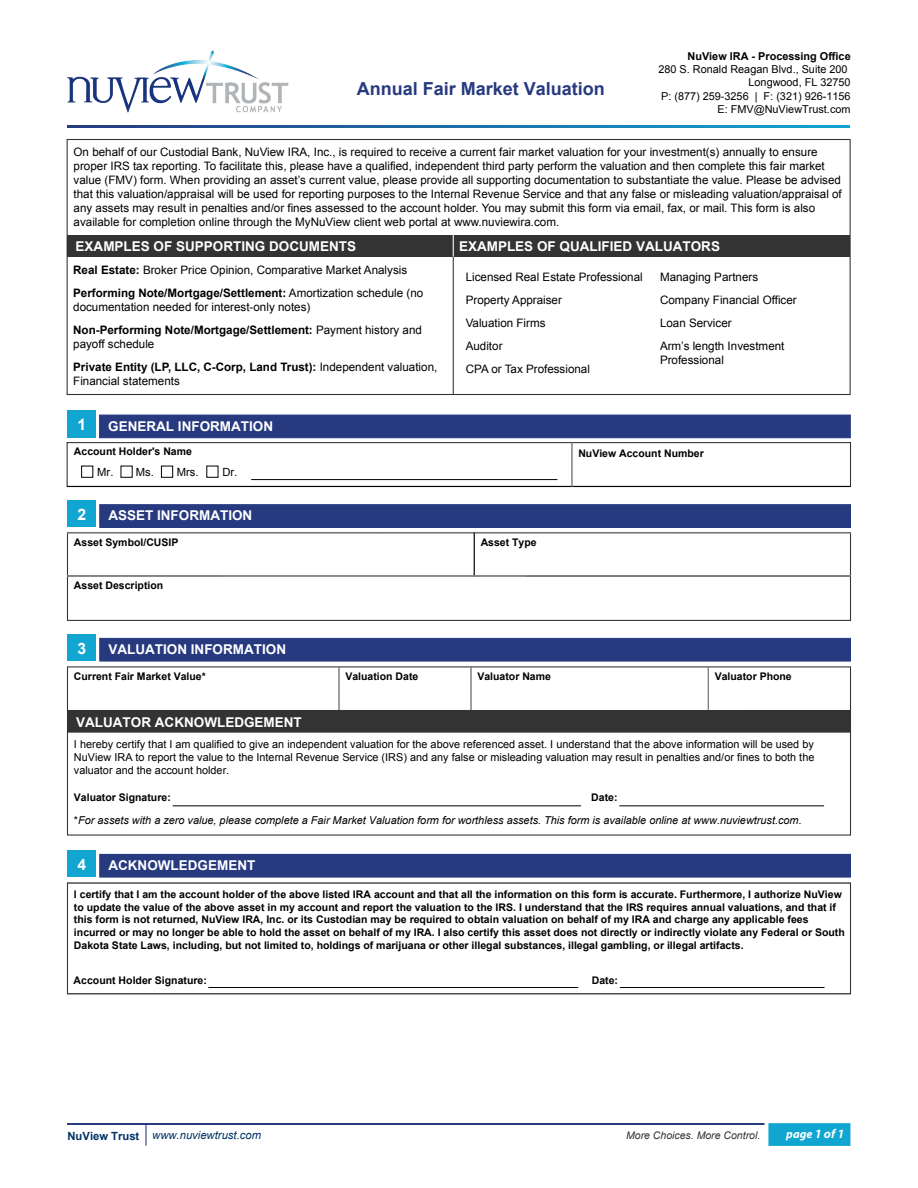
<style>
.page{position:relative;width:918px;height:1188px;background:#fff}
.page>*{position:absolute;margin:0;border:0;box-sizing:border-box;transform-origin:0 0}
.t1{font:700 18px "Arial";color:#273a80}
.t2{font:700 15.75px "Arial";color:#fff}
.t3{font:700 13.5px "Arial";color:#fff}
.t4{font:italic 700 12px "Myriad Pro";color:#fff}
.t5{font:11.7px/23px "Arial";color:#000}
.t6{font:700 11.7px/23px "Arial";color:#000}
.t7{font:italic 11.25px "Arial";color:#036}
.t8{font:11.25px "Arial";color:#000}
.t9{font:10.8px/13px "Arial";color:#000;text-align:justify}
.t10{font:italic 10.8px "Arial";color:#000}
.t11{font:700 10.8px "Arial";color:#000}
.t12{font:700 10.5px/12.6px "Arial";color:#000}
.t13{font:italic 10.5px "Arial";color:#333}
.s1{font-weight:700}
.s2{font-weight:400}
.s3{font-style:normal}
.s4{font-weight:700;font-style:normal}
.s5{font-size:12.75px}
</style>
<div class="page">
<hr style="left:145px;top:1123px;width:2px;height:23px;background:#273a80">
<div style="left:769px;top:1123px;width:81px;height:23px;background:#11a5d2;border:1px solid #11a5d2"></div>
<div style="left:67px;top:1123px;width:697px;height:2px;border:1px solid #273a80"></div>
<svg style="left:68px;top:125px;width:761px;height:3px"></svg>
<svg style="left:829px;top:125px;width:21px;height:3px"></svg>
<div style="left:67px;top:442px;width:784px;height:45px;border:1px solid #333"></div>
<div style="left:81px;top:466px;width:12px;height:12px;background:#fff;border:1px solid #000"></div>
<div style="left:121px;top:466px;width:12px;height:12px;background:#fff;border:1px solid #000"></div>
<div style="left:161px;top:466px;width:12px;height:12px;background:#fff;border:1px solid #000"></div>
<div style="left:206px;top:466px;width:12px;height:12px;background:#fff;border:1px solid #000"></div>
<hr style="left:251px;top:479px;width:306px;height:1px;background:#000">
<hr style="left:67px;top:486px;width:784px;height:1px;background:#000">
<div style="left:99px;top:415px;width:752px;height:23px;background:#273a80;border:1px solid #273a80"></div>
<div style="left:67px;top:411px;width:29px;height:27px;background:#11a5d2"></div>
<div style="left:67px;top:139px;width:784px;height:256px;border:1px solid #333"></div>
<div style="left:67px;top:235px;width:783px;height:22px;background:#333"></div>
<hr style="left:453px;top:255px;width:1px;height:139px;background:#333">
<svg style="left:453px;top:235px;width:1px;height:22px"></svg>
<hr style="left:208px;top:987px;width:370px;height:1px;background:#000">
<hr style="left:620px;top:987px;width:205px;height:1px;background:#000">
<div style="left:99px;top:854px;width:752px;height:23px;background:#273a80"></div>
<div style="left:68px;top:850px;width:28px;height:27px;background:#11a5d2"></div>
<div style="left:67px;top:882px;width:784px;height:112px;border:1px solid #333"></div>
<div style="left:99px;top:638px;width:752px;height:23px;background:#273a80"></div>
<div style="left:68px;top:634px;width:28px;height:27px;background:#11a5d2"></div>
<hr style="left:339px;top:667px;width:1px;height:44px;background:#808080">
<hr style="left:471px;top:667px;width:1px;height:44px;background:#808080">
<hr style="left:708px;top:667px;width:1px;height:44px;background:#808080">
<div style="left:67px;top:710px;width:784px;height:22px;background:#333"></div>
<hr style="left:173px;top:805px;width:408px;height:1px;background:#000">
<hr style="left:619px;top:805px;width:205px;height:1px;background:#000">
<div style="left:99px;top:504px;width:752px;height:24px;background:#273a80;border:1px solid #273a80"></div>
<div style="left:68px;top:500px;width:28px;height:27px;background:#11a5d2"></div>
<div style="left:67px;top:532px;width:784px;height:89px;border:1px solid #333"></div>
<hr style="left:67px;top:533px;width:460px;height:1px;background:#808080">
<hr style="left:526px;top:533px;width:325px;height:1px;background:#808080">
<hr style="left:474px;top:533px;width:1px;height:43px;background:#000">
<hr style="left:67px;top:576px;width:460px;height:1px;background:#808080">
<hr style="left:67px;top:575px;width:460px;height:1px;background:#808080">
<hr style="left:526px;top:576px;width:325px;height:1px;background:#808080">
<hr style="left:526px;top:575px;width:325px;height:1px;background:#808080">
<hr style="left:572px;top:443px;width:1px;height:44px;background:#808080">
<img style="left:67px;top:51px;width:222px;height:61px">
<h1 class="t1" style="left:357px;top:77px;width:250px">Annual Fair Market Valuation</h1>
<p class="t11" style="left:688px;top:49px;width:165px">NuView IRA - Processing Office</p>
<p class="t9" style="left:658px;top:63px;width:194px;text-align:right">280 S. Ronald Reagan Blvd., Suite 200<br>Longwood, FL 32750<br>P: (877) 259-3256 | F: (321) 926-1156<br>E: FMV@NuViewTrust.com</p>
<p class="t5" style="left:74px;top:145px;width:770px;line-height:14px">On behalf of our Custodial Bank, NuView IRA, Inc., is required to receive a current fair market valuation for your investment(s) annually to ensure proper IRS tax reporting. To facilitate this, please have a qualified, independent third party perform the valuation and then complete this fair market value (FMV) form. When providing an asset’s current value, please provide all supporting documentation to substantiate the value. Please be advised that this valuation/appraisal will be used for reporting purposes to the Internal Revenue Service and that any false or misleading valuation/appraisal of any assets may result in penalties and/or fines assessed to the account holder. You may submit this form via email, fax, or mail. This form is also available for completion online through the MyNuView client web portal at www.nuviewira.com.</p>
<p class="t3" style="left:76px;top:238px;width:282px">EXAMPLES OF SUPPORTING DOCUMENTS</p>
<p class="t3" style="left:459px;top:238px;width:263px">EXAMPLES OF QUALIFIED VALUATORS</p>
<p class="t5" style="left:73px;top:258px;width:352px"><span class="s1">Real Estate:</span> Broker Price Opinion, Comparative Market Analysis<br><span class="s1">Performing Note/Mortgage/Settlement:</span> Amortization schedule (no</p>
<p class="t5" style="left:73px;top:295px;width:350px">documentation needed for interest-only notes)<br><span class="s1">Non-Performing Note/Mortgage/Settlement:</span> Payment history and</p>
<p class="t6" style="left:73px;top:332px;width:366px"><span class="s2">payoff schedule<br></span>Private Entity (LP, LLC, C-Corp, Land Trust): <span class="s2">Independent valuation,</span></p>
<p class="t5" style="left:73px;top:369px;width:108px">Financial statements</p>
<p class="t5" style="left:466px;top:265px;width:179px">Licensed Real Estate Professional<br>Property Appraiser<br>Valuation Firms<br>Auditor<br>CPA or Tax Professional</p>
<p class="t5" style="left:660px;top:265px;width:138px">Managing Partners<br>Company Financial Officer<br>Loan Servicer<br>Arm’s length Investment</p>
<p class="t5" style="left:660px;top:348px;width:65px">Professional</p>
<h2 class="t2" style="left:77px;top:415px;width:10px">1</h2>
<p class="t3" style="left:108px;top:417px;width:166px">GENERAL INFORMATION</p>
<p class="t12" style="left:74px;top:446px;width:120px">Account Holder's Name</p>
<p class="t8" style="left:97px;top:464px;width:58px">Mr. Ms.</p>
<p class="t8" style="left:177px;top:464px;width:23px">Mrs.</p>
<p class="t8" style="left:222px;top:464px;width:16px">Dr.</p>
<h2 class="t2" style="left:78px;top:504px;width:10px">2</h2>
<p class="t3" style="left:108px;top:507px;width:146px">ASSET INFORMATION</p>
<p class="t12" style="left:74px;top:536px;width:106px">Asset Symbol/CUSIP</p>
<p class="t12" style="left:481px;top:536px;width:58px">Asset Type</p>
<p class="t12" style="left:74px;top:579px;width:91px">Asset Description</p>
<p class="t12" style="left:578px;top:448px;width:127px">NuView Account Number</p>
<h2 class="t2" style="left:78px;top:638px;width:10px">3</h2>
<p class="t3" style="left:108px;top:641px;width:179px">VALUATION INFORMATION</p>
<p class="t12" style="left:74px;top:671px;width:133px">Current Fair Market Value*</p>
<p class="t12" style="left:345px;top:671px;width:74px">Valuation Date</p>
<p class="t12" style="left:477px;top:671px;width:75px">Valuator Name</p>
<p class="t12" style="left:715px;top:671px;width:79px">Valuator Phone</p>
<p class="t3" style="left:76px;top:713px;width:227px">VALUATOR ACKNOWLEDGEMENT</p>
<p class="t9" style="left:74px;top:737px;width:742px">I hereby certify that I am qualified to give an independent valuation for the above referenced asset. I understand that the above information will be used by NuView IRA to report the value to the Internal Revenue Service (IRS) and any false or misleading valuation may result in penalties and/or fines to both the valuator and the account holder.</p>
<p class="t12" style="left:74px;top:792px;width:98px">Valuator Signature:</p>
<p class="t12" style="left:591px;top:792px;width:28px">Date:</p>
<p class="t10" style="left:74px;top:813px;width:729px"><span class="s3">*</span>For assets with a zero value, please complete a Fair Market Valuation form for worthless assets. This form is available online at www.nuviewtrust.com.</p>
<h2 class="t2" style="left:78px;top:854px;width:10px">4</h2>
<p class="t3" style="left:108px;top:857px;width:148px">ACKNOWLEDGEMENT</p>
<p class="t12" style="left:74px;top:889px;width:772px">I certify that I am the account holder of the above listed IRA account and that all the information on this form is accurate. Furthermore, I authorize NuView to update the value of the above asset in my account and report the valuation to the IRS. I understand that the IRS requires annual valuations, and that if this form is not returned, NuView IRA, Inc. or its Custodian may be required to obtain valuation on behalf of my IRA and charge any applicable fees incurred or may no longer be able to hold the asset on behalf of my IRA. I also certify this asset does not directly or indirectly violate any Federal or South Dakota State Laws, including, but not limited to, holdings of marijuana or other illegal substances, illegal gambling, or illegal artifacts.</p>
<p class="t12" style="left:74px;top:974px;width:135px">Account Holder Signature:</p>
<p class="t12" style="left:592px;top:974px;width:28px">Date:</p>
<p class="t7" style="left:68px;top:1128px;width:195px"><span class="s4">NuView Trust</span> www.nuviewtrust.com</p>
<p class="t13" style="left:626px;top:1129px;width:136px">More Choices. More Control.</p>
<p class="t4" style="left:786px;top:1126px;width:60px">page <span class="s5">1 of 1</span></p>
</div>
